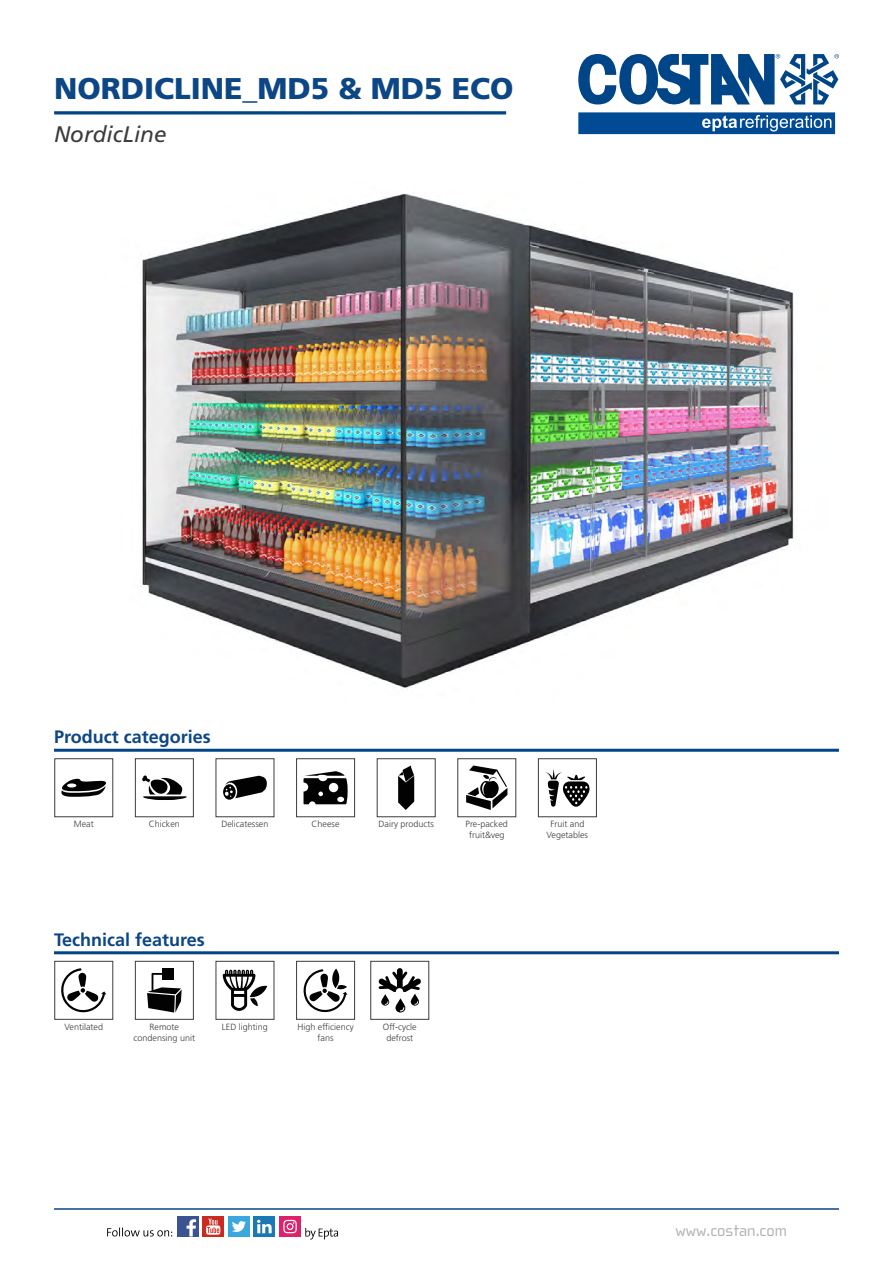
<style>
.page{position:relative;width:893px;height:1263px;background:#fff}
.page>*{position:absolute;margin:0;border:0;box-sizing:border-box;transform-origin:0 0}
.t1{font:900 30px "Frutiger LT Std";color:#0c4684}
.t2{font:italic 22.5px "Frutiger LT Std";color:#3c3c3b}
.t3{font:700 18px "Frutiger LT Std";color:#0c4684}
.t4{font:16.5px "Cholla Wide";color:#b3b2b2}
.t5{font:300 9px/10.8px "Frutiger LT Std";color:#3c3c3b;text-align:center}
</style>
<div class="page">
<hr style="left:54px;top:1208px;width:785px;height:2px;background:#0c4684">
<div style="left:203px;top:1216px;width:21px;height:21px;background:#cb2a20"></div>
<svg style="left:206px;top:1218px;width:14px;height:17px"></svg>
<div style="left:177px;top:1216px;width:21px;height:21px;background:#3b5293"></div>
<svg style="left:187px;top:1219px;width:9px;height:17px"></svg>
<div style="left:254px;top:1216px;width:21px;height:21px;background:#1a78b4"></div>
<svg style="left:257px;top:1220px;width:15px;height:13px"></svg>
<div style="left:228px;top:1216px;width:22px;height:21px;background:#3aa7df"></div>
<svg style="left:232px;top:1221px;width:14px;height:11px"></svg>
<svg style="left:107px;top:1227px;width:65px;height:9px"></svg>
<svg style="left:305px;top:1228px;width:33px;height:11px"></svg>
<div style="left:279px;top:1216px;width:22px;height:21px;background:#dc226b"></div>
<svg style="left:283px;top:1220px;width:14px;height:13px"></svg>
<hr style="left:54px;top:111px;width:452px;height:3px;background:#014587">
<hr style="left:54px;top:951px;width:785px;height:3px;background:#014587">
<hr style="left:54px;top:749px;width:785px;height:3px;background:#014587">
<svg style="left:578px;top:54px;width:261px;height:80px"></svg>
<svg style="left:61px;top:778px;width:45px;height:19px"></svg>
<div style="left:54px;top:758px;width:59px;height:59px;border:1px solid #3c3c3b"></div>
<svg style="left:142px;top:775px;width:45px;height:25px"></svg>
<div style="left:135px;top:758px;width:59px;height:59px;border:1px solid #3c3c3b"></div>
<svg style="left:223px;top:775px;width:44px;height:25px"></svg>
<div style="left:216px;top:758px;width:58px;height:59px;border:1px solid #3c3c3b"></div>
<svg style="left:304px;top:771px;width:44px;height:33px"></svg>
<div style="left:296px;top:758px;width:59px;height:59px;border:1px solid #3c3c3b"></div>
<svg style="left:398px;top:765px;width:16px;height:45px"></svg>
<div style="left:377px;top:758px;width:59px;height:59px;border:1px solid #3c3c3b"></div>
<svg style="left:545px;top:769px;width:45px;height:38px"></svg>
<div style="left:538px;top:758px;width:59px;height:59px;border:1px solid #3c3c3b"></div>
<svg style="left:466px;top:765px;width:41px;height:45px"></svg>
<div style="left:457px;top:758px;width:59px;height:59px;border:1px solid #3c3c3b"></div>
<svg style="left:378px;top:968px;width:43px;height:44px"></svg>
<div style="left:370px;top:961px;width:59px;height:59px;border:1px solid #3c3c3b"></div>
<svg style="left:61px;top:968px;width:45px;height:45px"></svg>
<div style="left:54px;top:961px;width:59px;height:59px;border:1px solid #3c3c3b"></div>
<div style="left:163px;top:968px;width:11px;height:12px;background:#020203"></div>
<svg style="left:147px;top:973px;width:35px;height:39px"></svg>
<div style="left:135px;top:961px;width:59px;height:59px;border:1px solid #3c3c3b"></div>
<svg style="left:250px;top:985px;width:17px;height:13px"></svg>
<svg style="left:223px;top:970px;width:35px;height:41px"></svg>
<div style="left:216px;top:961px;width:58px;height:59px;border:1px solid #3c3c3b"></div>
<svg style="left:303px;top:969px;width:45px;height:44px"></svg>
<svg style="left:331px;top:968px;width:9px;height:20px"></svg>
<div style="left:296px;top:961px;width:59px;height:59px;border:1px solid #3c3c3b"></div>
<img style="left:142px;top:193px;width:652px;height:497px">
<h1 class="t1" style="left:54px;top:70px;width:461px">NORDICLINE_MD5 &amp; MD5 ECO</h1>
<h2 class="t2" style="left:54px;top:121px;width:114px">NordicLine</h2>
<h3 class="t3" style="left:54px;top:726px;width:158px">Product categories</h3>
<p class="t5" style="left:74px;top:819px;width:21px">Meat</p>
<p class="t5" style="left:149px;top:819px;width:33px">Chicken</p>
<p class="t5" style="left:221px;top:819px;width:48px">Delicatessen</p>
<p class="t5" style="left:312px;top:819px;width:30px">Cheese</p>
<p class="t5" style="left:378px;top:819px;width:57px">Dairy products</p>
<p class="t5" style="left:466px;top:819px;width:44px">Pre-packed fruit&amp;veg</p>
<p class="t5" style="left:547px;top:819px;width:43px">Fruit and<br>Vegetables</p>
<h3 class="t3" style="left:54px;top:929px;width:152px">Technical features</h3>
<p class="t5" style="left:65px;top:1022px;width:40px">Ventilated</p>
<p class="t5" style="left:134px;top:1022px;width:63px">Remote condensing unit</p>
<p class="t5" style="left:222px;top:1022px;width:48px">LED lighting</p>
<p class="t5" style="left:297px;top:1022px;width:58px">High efficiency fans</p>
<p class="t5" style="left:383px;top:1022px;width:35px">Off-cycle defrost</p>
<h3 class="t4" style="left:675px;top:1221px;width:113px">www.costan.com</h3>
</div>
